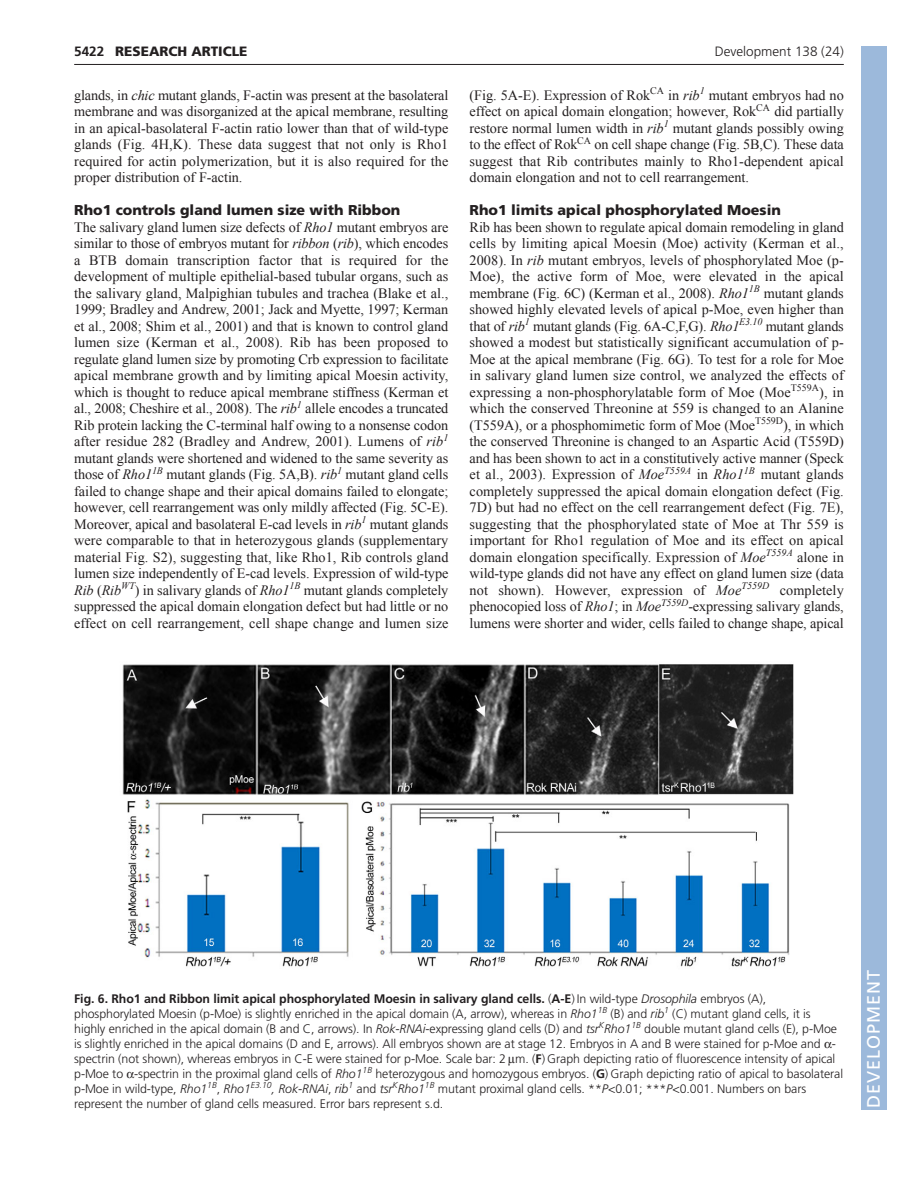
<style>
.page{position:relative;width:918px;height:1188px;background:#fff}
.page>*{position:absolute;margin:0;border:0;box-sizing:border-box;transform-origin:0 0}
.t1{font:18px "Frutiger LT Std";letter-spacing:.055em;color:#fff}
.t2{font:14.25px/16.5px "Times New Roman";letter-spacing:-.005em;color:#231f20;text-align:justify}
.t3{font:900 14.25px "Frutiger LT Std";color:#231f20}
.t4{font:300 13.5px "Frutiger LT Std";color:#231f20}
.t5{font:900 13.5px "Frutiger LT Std";color:#231f20}
.t6{font:700 13.5px "Frutiger LT Std";color:#231f20}
.t7{font:300 12.3px/15px "Frutiger LT Std";letter-spacing:-.005em;color:#231f20}
.s1{font-style:italic}
.s2{font-weight:700}
</style>
<div class="page">
<hr style="left:74px;top:64px;width:770px;height:1px;background:#231f20">
<img style="left:122px;top:664px;width:672px;height:303px">
<div style="left:861px;top:46px;width:25px;height:1064px;background:#9cb9db"></div>
<p class="t5" style="left:115px;top:46px;width:134px">RESEARCH ARTICLE</p>
<p class="t4" style="left:715px;top:46px;width:131px">Development 138 (24)</p>
<p class="t6" style="left:74px;top:46px;width:32px">5422</p>
<p class="t2" style="left:74px;top:87px;width:376px">glands, in <span class="s1">chic</span> mutant glands, F-actin was present at the basolateral membrane and was disorganized at the apical membrane, resulting in an apical-basolateral F-actin ratio lower than that of wild-type glands (Fig. 4H,K). These data suggest that not only is Rho1 required for actin polymerization, but it is also required for the proper distribution of F-actin.</p>
<p class="t3" style="left:74px;top:205px;width:328px">Rho1 controls gland lumen size with Ribbon</p>
<p class="t2" style="left:74px;top:219px;width:376px">The salivary gland lumen size defects of <span class="s1">Rho1</span> mutant embryos are similar to those of embryos mutant for <span class="s1">ribbon</span> (<span class="s1">rib</span>), which encodes a BTB domain transcription factor that is required for the development of multiple epithelial-based tubular organs, such as the salivary gland, Malpighian tubules and trachea (Blake et al., 1999; Bradley and Andrew, 2001; Jack and Myette, 1997; Kerman et al., 2008; Shim et al., 2001) and that is known to control gland lumen size (Kerman et al., 2008). Rib has been proposed to regulate gland lumen size by promoting Crb expression to facilitate apical membrane growth and by limiting apical Moesin activity, which is thought to reduce apical membrane stiffness (Kerman et al., 2008; Cheshire et al., 2008). The <span class="s1">rib</span><sup>1</sup> allele encodes a truncated Rib protein lacking the C-terminal half owing to a nonsense codon after residue 282 (Bradley and Andrew, 2001). Lumens of <span class="s1">rib</span><sup>1 </sup>mutant glands were shortened and widened to the same severity as those of <span class="s1">Rho1</span><sup>1B</sup> mutant glands (Fig. 5A,B). <span class="s1">rib</span><sup>1</sup> mutant gland cells failed to change shape and their apical domains failed to elongate; however, cell rearrangement was only mildly affected (Fig. 5C-E).<br>Moreover, apical and basolateral E-cad levels in <span class="s1">rib</span><sup>1</sup> mutant glands were comparable to that in heterozygous glands (supplementary material Fig. S2), suggesting that, like Rho1, Rib controls gland lumen size independently of E-cad levels. Expression of wild-type <span class="s1">Rib</span> (<span class="s1">Rib</span><sup>WT</sup>) in salivary glands of <span class="s1">Rho1</span><sup>1B</sup> mutant glands completely suppressed the apical domain elongation defect but had little or no effect on cell rearrangement, cell shape change and lumen size</p>
<p class="t2" style="left:470px;top:87px;width:376px">(Fig. 5A-E). Expression of Rok<sup>CA</sup> in <span class="s1">rib</span><sup>1</sup> mutant embryos had no effect on apical domain elongation; however, Rok<sup>CA</sup> did partially restore normal lumen width in <span class="s1">rib</span><sup>1</sup> mutant glands possibly owing to the effect of Rok<sup>CA</sup> on cell shape change (Fig. 5B,C). These data suggest that Rib contributes mainly to Rho1-dependent apical domain elongation and not to cell rearrangement.</p>
<p class="t3" style="left:470px;top:205px;width:313px">Rho1 limits apical phosphorylated Moesin</p>
<p class="t2" style="left:470px;top:219px;width:376px">Rib has been shown to regulate apical domain remodeling in gland cells by limiting apical Moesin (Moe) activity (Kerman et al., 2008). In <span class="s1">rib</span> mutant embryos, levels of phosphorylated Moe (p-Moe), the active form of Moe, were elevated in the apical membrane (Fig. 6C) (Kerman et al., 2008). <span class="s1">Rho1</span><sup>1B</sup> mutant glands showed highly elevated levels of apical p-Moe, even higher than that of <span class="s1">rib</span><sup>1</sup> mutant glands (Fig. 6A-C,F,G). <span class="s1">Rho1</span><sup>E3.10</sup> mutant glands showed a modest but statistically significant accumulation of p-Moe at the apical membrane (Fig. 6G). To test for a role for Moe in salivary gland lumen size control, we analyzed the effects of expressing a non-phosphorylatable form of Moe (Moe<sup>T559A</sup>), in which the conserved Threonine at 559 is changed to an Alanine (T559A), or a phosphomimetic form of Moe (Moe<sup>T559D</sup>), in which the conserved Threonine is changed to an Aspartic Acid (T559D) and has been shown to act in a constitutively active manner (Speck et al., 2003). Expression of <span class="s1">Moe</span><sup>T559A</sup> in <span class="s1">Rho1</span><sup>1B</sup> mutant glands completely suppressed the apical domain elongation defect (Fig.<br>7D) but had no effect on the cell rearrangement defect (Fig. 7E), suggesting that the phosphorylated state of Moe at Thr 559 is important for Rho1 regulation of Moe and its effect on apical domain elongation specifically. Expression of <span class="s1">Moe</span><sup>T559A</sup> alone in wild-type glands did not have any effect on gland lumen size (data not shown). However, expression of <span class="s1">Moe</span><sup>T559D</sup> completely phenocopied loss of <span class="s1">Rho1</span>; in <span class="s1">Moe</span><sup>T559D</sup>-expressing salivary glands, lumens were shorter and wider, cells failed to change shape, apical</p>
<p class="t7" style="left:74px;top:992px;width:771px"><span class="s2">Fig. 6. Rho1 and Ribbon limit apical phosphorylated Moesin in salivary gland cells.</span> (<span class="s2">A-E</span>) In wild-type <span class="s1">Drosophila</span> embryos (A), phosphorylated Moesin (p-Moe) is slightly enriched in the apical domain (A, arrow), whereas in <span class="s1">Rho1</span><sup>1B</sup> (B) and <span class="s1">rib</span><sup>1</sup> (C) mutant gland cells, it is highly enriched in the apical domain (B and C, arrows). In <span class="s1">Rok-RNAi</span>-expressing gland cells (D) and <span class="s1">tsr</span><sup>K</sup><span class="s1">Rho1</span><sup>1B</sup> double mutant gland cells (E), p-Moe is slightly enriched in the apical domains (D and E, arrows). All embryos shown are at stage 12. Embryos in A and B were stained for p-Moe and - spectrin (not shown), whereas embryos in C-E were stained for p-Moe. Scale bar: 2 m. (<span class="s2">F</span>) Graph depicting ratio of fluorescence intensity of apical p-Moe to -spectrin in the proximal gland cells of <span class="s1">Rho1</span><sup>1B</sup> heterozygous and homozygous embryos. (<span class="s2">G</span>) Graph depicting ratio of apical to basolateral p-Moe in wild-type, <span class="s1">Rho1</span><sup>1B</sup>, <span class="s1">Rho1</span><sup>E3.10</sup><span class="s1">, Rok-RNAi</span>, <span class="s1">rib</span><sup>1</sup> and <span class="s1">tsr</span><sup>K</sup><span class="s1">Rho1</span><sup>1B</sup> mutant proximal gland cells. **<span class="s1">P</span>&lt;0.01; ***<span class="s1">P</span>&lt;0.001. Numbers on bars represent the number of gland cells measured. Error bars represent s.d.</p>
<p class="t1" style="left:863px;top:1108px;width:140px;rotate:-90deg">DEVELOPMENT</p>
</div>
